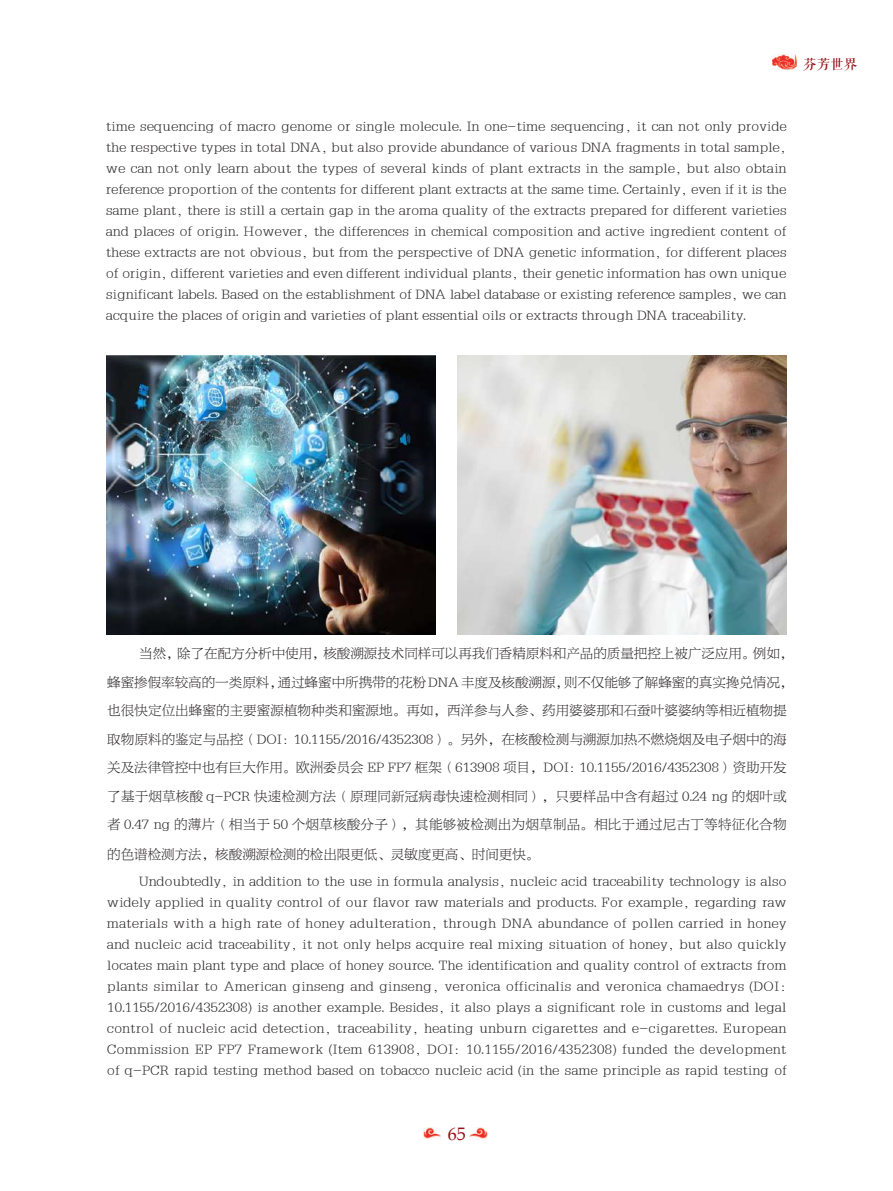
<style>
.page{position:relative;width:893px;height:1191px;background:#fff}
.page>*{position:absolute;margin:0;border:0;box-sizing:border-box;transform-origin:0 0}
.t1{font:18px "Book Antiqua";color:#940f13}
.t2{font:13.5px/21px "FZBYFKSJW GB1 0";color:#231f20;text-align:justify}
.t3{font:13.5px "FZQKBYSJW GB1 0";color:#940f13}
</style>
<div class="page">
<img style="left:772px;top:54px;width:25px;height:16px">
<img style="left:423px;top:1128px;width:17px;height:11px">
<img style="left:470px;top:1128px;width:17px;height:11px">
<img style="left:106px;top:355px;width:330px;height:279px">
<img style="left:457px;top:355px;width:330px;height:279px">
<p class="t3" style="left:801px;top:55px;width:55px">年会专题</p>
<p class="t3" style="left:803px;top:57px;width:55px">芬芳世界</p>
<p class="t2" style="left:106px;top:116px;width:682px">time sequencing of macro genome or single molecule. In one-time sequencing, it can not only provide the respective types in total DNA, but also provide abundance of various DNA fragments in total sample, we can not only learn about the types of several kinds of plant extracts in the sample, but also obtain reference proportion of the contents for different plant extracts at the same time. Certainly, even if it is the same plant, there is still a certain gap in the aroma quality of the extracts prepared for different varieties and places of origin. However, the differences in chemical composition and active ingredient content of these extracts are not obvious, but from the perspective of DNA genetic information, for different places of origin, different varieties and even different individual plants, their genetic information has own unique significant labels. Based on the establishment of DNA label database or existing reference samples, we can acquire the places of origin and varieties of plant essential oils or extracts through DNA traceability.</p>
<p class="t2" style="left:107px;top:639px;width:688px;line-height:28.7px;text-align:left;text-indent:32px">当然，除了在配方分析中使用，核酸溯源技术同样可以再我们香精原料和产品的质量把控上被广泛应用。例如，蜂蜜掺假率较高的一类原料，通过蜂蜜中所携带的花粉 DNA 丰度及核酸溯源，则不仅能够了解蜂蜜的真实搀兑情况，也很快定位出蜂蜜的主要蜜源植物种类和蜜源地。再如，西洋参与人参、药用婆婆那和石蚕叶婆婆纳等相近植物提取物原料的鉴定与品控（DOI: 10.1155/2016/4352308）。另外，在核酸检测与溯源加热不燃烧烟及电子烟中的海关及法律管控中也有巨大作用。欧洲委员会 EP FP7 框架（613908 项目，DOI: 10.1155/2016/4352308）资助开发了基于烟草核酸 q-PCR 快速检测方法（原理同新冠病毒快速检测相同），只要样品中含有超过 0.24 ng 的烟叶或者 0.47 ng 的薄片（相当于 50 个烟草核酸分子），其能够被检测出为烟草制品。相比于通过尼古丁等特征化合物的色谱检测方法，核酸溯源检测的检出限更低、灵敏度更高、时间更快。</p>
<p class="t2" style="left:107px;top:871px;width:681px;text-indent:32px">Undoubtedly, in addition to the use in formula analysis, nucleic acid traceability technology is also widely applied in quality control of our flavor raw materials and products. For example, regarding raw materials with a high rate of honey adulteration, through DNA abundance of pollen carried in honey and nucleic acid traceability, it not only helps acquire real mixing situation of honey, but also quickly locates main plant type and place of honey source. The identification and quality control of extracts from plants similar to American ginseng and ginseng, veronica officinalis and veronica chamaedrys (DOI:<br>10.1155/2016/4352308) is another example. Besides, it also plays a significant role in customs and legal control of nucleic acid detection, traceability, heating unburn cigarettes and e-cigarettes. European Commission EP FP7 Framework (Item 613908, DOI: 10.1155/2016/4352308) funded the development of q-PCR rapid testing method based on tobacco nucleic acid (in the same principle as rapid testing of</p>
<h1 class="t1" style="left:448px;top:1121px;width:19px">65</h1>
</div>
